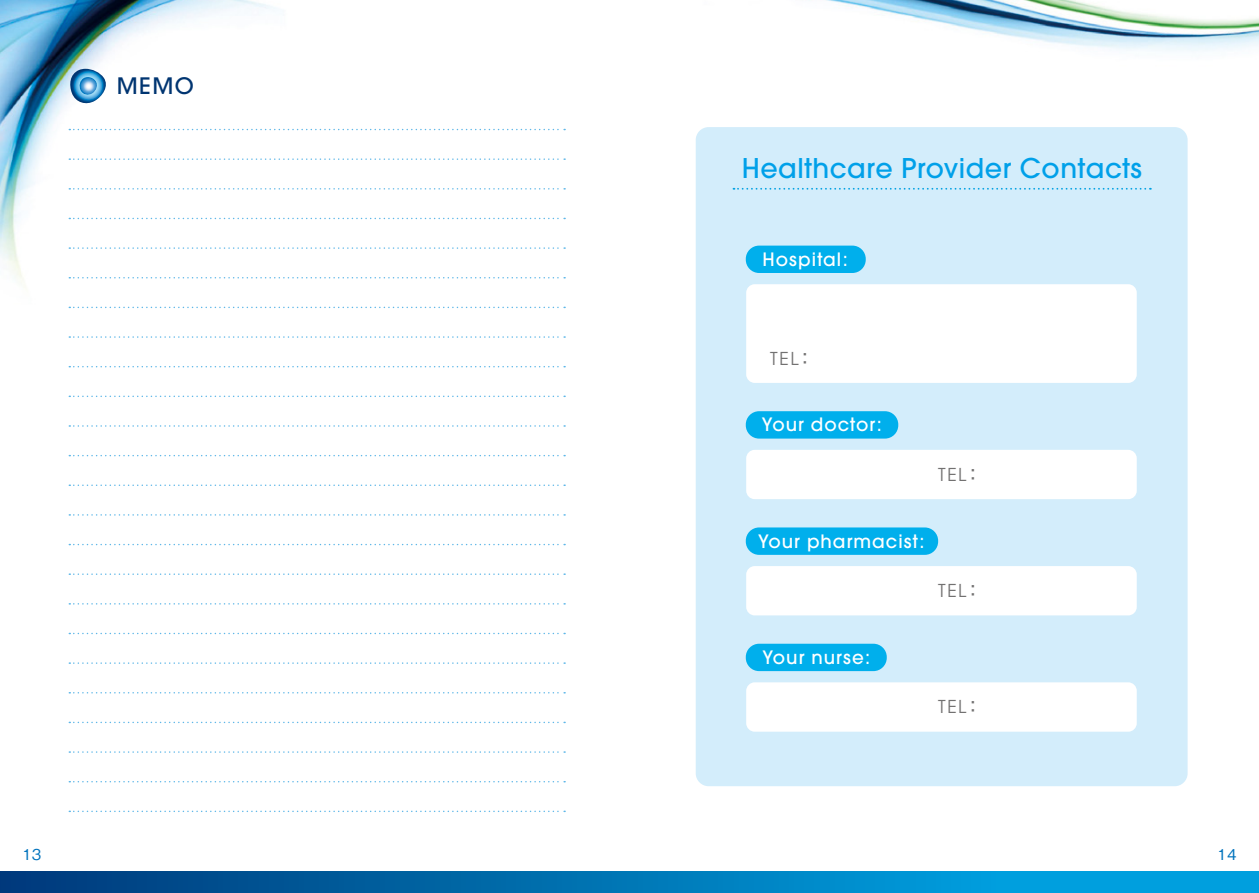
<style>
.page{position:relative;width:1259px;height:893px;background:#fff}
.page>*{position:absolute;margin:0;border:0;box-sizing:border-box;transform-origin:0 0}
.t1{font:500 27px "Avant Garde";letter-spacing:.02em;color:#00a0e9}
.t2{font:500 22.5px "Avant Garde";color:#003571}
.t3{font:500 18.3px "Avant Garde";letter-spacing:.055em;color:#fff}
.t4{font:17.7px "Avant Gardefor TVK";letter-spacing:.09em;color:#727171}
.t5{font:500 15px "Gothic BBB Pro";color:#0073bd}
.s1{font-family:"UD Shin Go Pro"}
</style>
<div class="page">
<img style="left:695px;top:0;width:564px;height:157px">
<img style="left:0;top:0;width:325px;height:283px">
<div style="left:0;top:872px;width:1259px;height:21px;background:linear-gradient(to right,#003b7c,#00b0ee)"></div>
<div style="left:696px;top:127px;width:491px;height:659px;background:#d3edfb;border-radius:13px"></div>
<svg style="left:69px;top:129px;width:496px;height:1px"></svg>
<svg style="left:69px;top:158px;width:496px;height:2px"></svg>
<svg style="left:69px;top:188px;width:496px;height:2px"></svg>
<svg style="left:69px;top:218px;width:496px;height:1px"></svg>
<svg style="left:69px;top:247px;width:496px;height:2px"></svg>
<svg style="left:69px;top:277px;width:496px;height:1px"></svg>
<svg style="left:69px;top:307px;width:496px;height:1px"></svg>
<svg style="left:69px;top:336px;width:496px;height:2px"></svg>
<svg style="left:69px;top:366px;width:496px;height:1px"></svg>
<svg style="left:69px;top:396px;width:496px;height:1px"></svg>
<svg style="left:69px;top:425px;width:496px;height:2px"></svg>
<svg style="left:69px;top:455px;width:496px;height:1px"></svg>
<svg style="left:69px;top:484px;width:496px;height:2px"></svg>
<svg style="left:69px;top:514px;width:496px;height:2px"></svg>
<svg style="left:69px;top:544px;width:496px;height:1px"></svg>
<svg style="left:69px;top:573px;width:496px;height:2px"></svg>
<svg style="left:69px;top:603px;width:496px;height:2px"></svg>
<svg style="left:69px;top:633px;width:496px;height:1px"></svg>
<svg style="left:69px;top:662px;width:496px;height:2px"></svg>
<svg style="left:69px;top:692px;width:496px;height:1px"></svg>
<svg style="left:69px;top:722px;width:496px;height:1px"></svg>
<svg style="left:69px;top:751px;width:496px;height:2px"></svg>
<svg style="left:69px;top:781px;width:496px;height:1px"></svg>
<svg style="left:69px;top:811px;width:496px;height:1px"></svg>
<svg style="left:69px;top:69px;width:41px;height:37px"></svg>
<div style="left:746px;top:246px;width:119px;height:27px;background:#00afec;border-radius:13px"></div>
<svg style="left:733px;top:188px;width:418px;height:2px"></svg>
<div style="left:746px;top:284px;width:390px;height:99px;background:#fff;border-radius:9px"></div>
<div style="left:746px;top:411px;width:152px;height:28px;background:#00afec;border-radius:13px"></div>
<div style="left:746px;top:450px;width:390px;height:49px;background:#fff;border-radius:9px"></div>
<div style="left:746px;top:527px;width:192px;height:28px;background:#00afec;border-radius:13px"></div>
<div style="left:746px;top:566px;width:390px;height:49px;background:#fff;border-radius:9px"></div>
<div style="left:746px;top:644px;width:140px;height:27px;background:#00afec;border-radius:13px"></div>
<div style="left:746px;top:682px;width:390px;height:50px;background:#fff;border-radius:9px"></div>
<p class="t2" style="left:117px;top:72px;width:78px">MEMO</p>
<h1 class="t1" style="left:741px;top:151px;width:402px">Healthcare Provider Contacts</h1>
<p class="t3" style="left:762px;top:248px;width:87px">Hospital:</p>
<p class="t4" style="left:770px;top:347px;width:45px">TEL<span class="s1">：</span></p>
<p class="t3" style="left:762px;top:413px;width:121px">Your doctor:</p>
<p class="t4" style="left:938px;top:463px;width:45px">TEL<span class="s1">：</span></p>
<p class="t3" style="left:758px;top:530px;width:168px">Your pharmacist:</p>
<p class="t4" style="left:938px;top:580px;width:45px">TEL<span class="s1">：</span></p>
<p class="t3" style="left:762px;top:646px;width:109px">Your nurse:</p>
<p class="t4" style="left:938px;top:696px;width:45px">TEL<span class="s1">：</span></p>
<p class="t5" style="left:22px;top:843px;width:20px">13</p>
<p class="t5" style="left:1217px;top:843px;width:20px">14</p>
</div>
